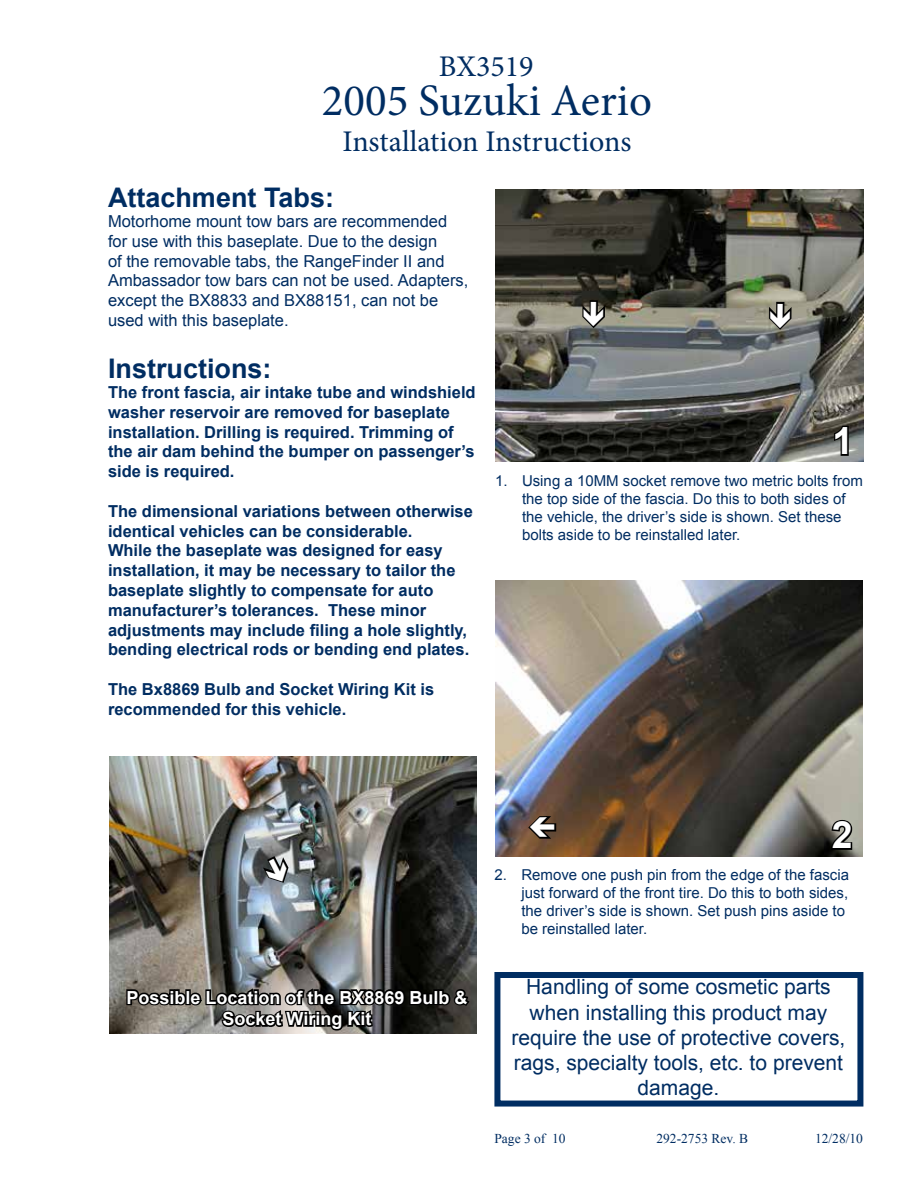
<style>
.page{position:relative;width:918px;height:1188px;background:#fff}
.page>*{position:absolute;margin:0;border:0;box-sizing:border-box;transform-origin:0 0}
.t1{font:45px "Minion Pro";color:#002d62}
.t2{font:700 37.5px "Arial";color:#fff}
.t3{font:30px "Minion Pro";color:#002d62}
.t4{font:700 27px "Arial";color:#002d62}
.t5{font:21px/25.2px "Arial";color:#002d62;text-align:center}
.t6{font:700 18px/21.6px "Arial";color:#fff;text-align:center}
.t7{font:700 16.5px/19.8px "Arial";color:#002d62}
.t8{font:16.5px/19.8px "Arial";color:#002d62}
.t9{font:15px/18px "Arial";color:#002d62}
.t10{font:13.5px "Times New Roman";color:#002d62}
</style>
<div class="page">
<img style="left:496px;top:189px;width:368px;height:273px">
<svg style="left:832px;top:424px;width:18px;height:33px"></svg>
<img style="left:495px;top:580px;width:368px;height:276px">
<svg style="left:829px;top:818px;width:25px;height:33px"></svg>
<div style="left:494px;top:972px;width:369px;height:135px;border:6px solid #002d62"></div>
<img style="left:110px;top:756px;width:367px;height:277px">
<svg style="left:125px;top:979px;width:347px;height:55px"></svg>
<svg style="left:580px;top:299px;width:27px;height:31px"></svg>
<svg style="left:766px;top:300px;width:28px;height:32px"></svg>
<svg style="left:526px;top:813px;width:32px;height:28px"></svg>
<svg style="left:260px;top:853px;width:30px;height:32px"></svg>
<h3 class="t3" style="left:439px;top:46px;width:96px">BX3519</h3>
<h1 class="t1" style="left:322px;top:71px;width:332px">2005 Suzuki Aerio</h1>
<h3 class="t3" style="left:343px;top:122px;width:290px">Installation Instructions</h3>
<h3 class="t4" style="left:108px;top:180px;width:228px">Attachment Tabs:</h3>
<p class="t8" style="left:108px;top:211px;width:362px">Motorhome mount tow bars are recommended for use with this baseplate. Due to the design<br>of the removable tabs, the RangeFinder II and Ambassador tow bars can not be used. Adapters, except the BX8833 and BX88151, can not be used with this baseplate.</p>
<h3 class="t4" style="left:108px;top:351px;width:165px">Instructions:</h3>
<p class="t7" style="left:108px;top:383px;width:369px">The front fascia, air intake tube and windshield washer reservoir are removed for baseplate installation. Drilling is required. Trimming of the air dam behind the bumper on passenger’s side is required.</p>
<p class="t7" style="left:108px;top:502px;width:366px">The dimensional variations between otherwise identical vehicles can be considerable.<br>While the baseplate was designed for easy installation, it may be necessary to tailor the baseplate slightly to compensate for auto manufacturer’s tolerances. These minor adjustments may include filing a hole slightly, bending electrical rods or bending end plates.</p>
<p class="t7" style="left:108px;top:680px;width:328px">The Bx8869 Bulb and Socket Wiring Kit is recommended for this vehicle.</p>
<h2 class="t2" style="left:832px;top:416px;width:22px">1</h2>
<p class="t9" style="left:522px;top:472px;width:342px;text-indent:-27px">1. Using a 10MM socket remove two metric bolts from the top side of the fascia. Do this to both sides of the vehicle, the driver’s side is shown. Set these bolts aside to be reinstalled later.</p>
<p class="t6" style="left:127px;top:987px;width:343px">Possible Location of the BX8869 Bulb &amp;<br>Socket Wiring Kit</p>
<h2 class="t2" style="left:832px;top:811px;width:22px">2</h2>
<p class="t9" style="left:521px;top:866px;width:329px;text-indent:-27px">2. Remove one push pin from the edge of the fascia just forward of the front tire. Do this to both sides, the driver’s side is shown. Set push pins aside to be reinstalled later.</p>
<p class="t5" style="left:512px;top:975px;width:335px">Handling of some cosmetic parts when installing this product may require the use of protective covers, rags, specialty tools, etc. to prevent damage.</p>
<p class="t10" style="left:494px;top:1130px;width:73px">Page 3 of 10</p>
<p class="t10" style="left:656px;top:1130px;width:93px">292-2753 Rev. B</p>
<p class="t10" style="left:815px;top:1130px;width:50px">12/28/10</p>
</div>
